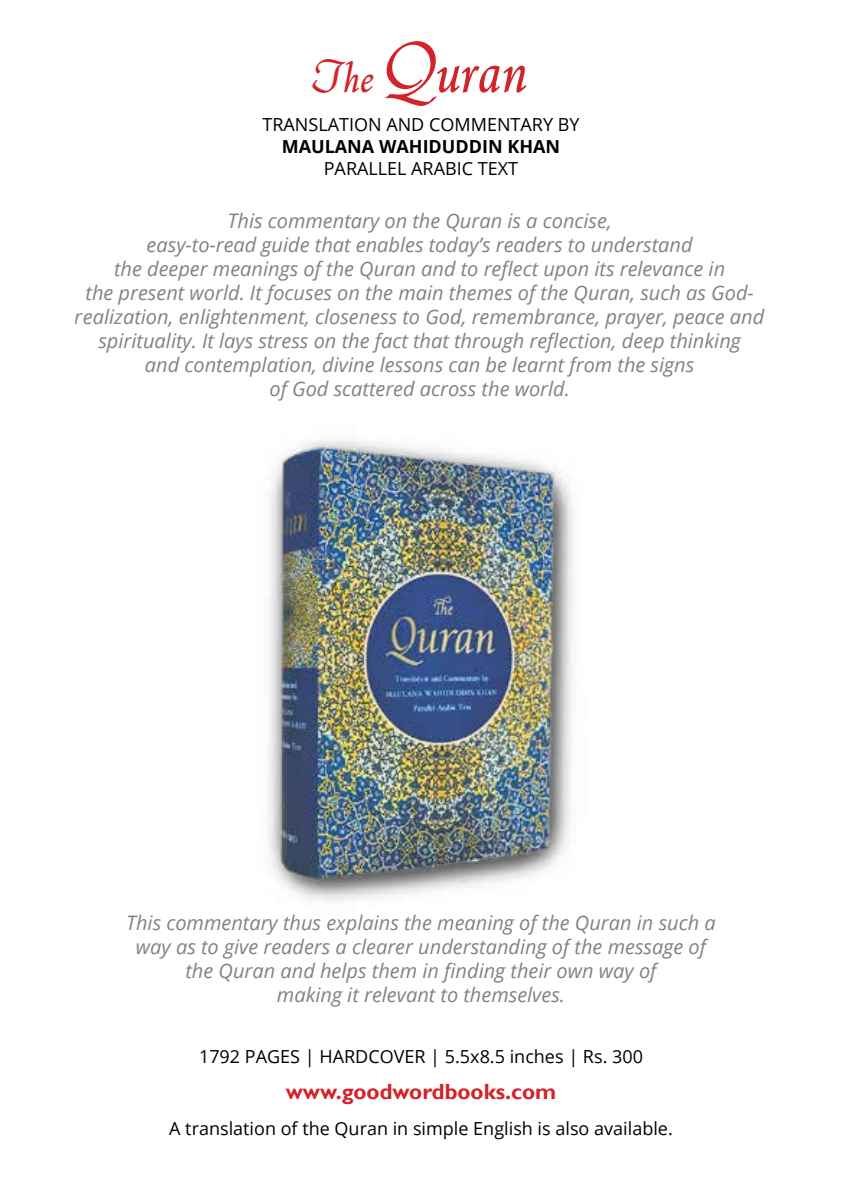
<style>
.page{position:relative;width:842px;height:1191px;background:#fff}
.page>*{position:absolute;margin:0;border:0;box-sizing:border-box;transform-origin:0 0}
.t1{font:72px "Quill Std";color:#d2232a}
.t2{font:700 22px "Gill Sans";color:#d2232a}
.t3{font:italic 20px/24px "Open Sans";color:#808285;text-align:center}
.t4{font:18px "Open Sans";color:#000}
.t5{font:700 18px "Open Sans";color:#000}
.s1{font-size:48px}
</style>
<div class="page">
<img style="left:268px;top:440px;width:307px;height:461px">
<h1 class="t1" style="left:313px;top:30px;width:217px"><span class="s1">The</span> Quran</h1>
<p class="t4" style="left:262px;top:112px;width:319px">TRANSLATION AND COMMENTARY BY</p>
<p class="t5" style="left:282px;top:134px;width:280px">MAULANA WAHIDUDDIN KHAN</p>
<p class="t4" style="left:324px;top:156px;width:196px">PARALLEL ARABIC TEXT</p>
<p class="t3" style="left:75px;top:208px;width:691px">This commentary on the Quran is a concise,<br>easy-to-read guide that enables today’s readers to understand<br>the deeper meanings of the Quran and to reflect upon its relevance in<br>the present world. It focuses on the main themes of the Quran, such as God&shy;realization, enlightenment, closeness to God, remembrance, prayer, peace and spirituality. It lays stress on the fact that through reflection, deep thinking<br>and contemplation, divine lessons can be learnt from the signs<br>of God scattered across the world.</p>
<p class="t3" style="left:126px;top:910px;width:591px">This commentary thus explains the meaning of the Quran in such a way as to give readers a clearer understanding of the message of the Quran and helps them in finding their own way of<br>making it relevant to themselves.</p>
<p class="t4" style="left:199px;top:1043px;width:445px">1792 PAGES | HARDCOVER | 5.5x8.5 inches | Rs. 300</p>
<p class="t2" style="left:286px;top:1078px;width:272px">www.goodwordbooks.com</p>
<p class="t4" style="left:169px;top:1115px;width:505px">A translation of the Quran in simple English is also available.</p>
</div>
